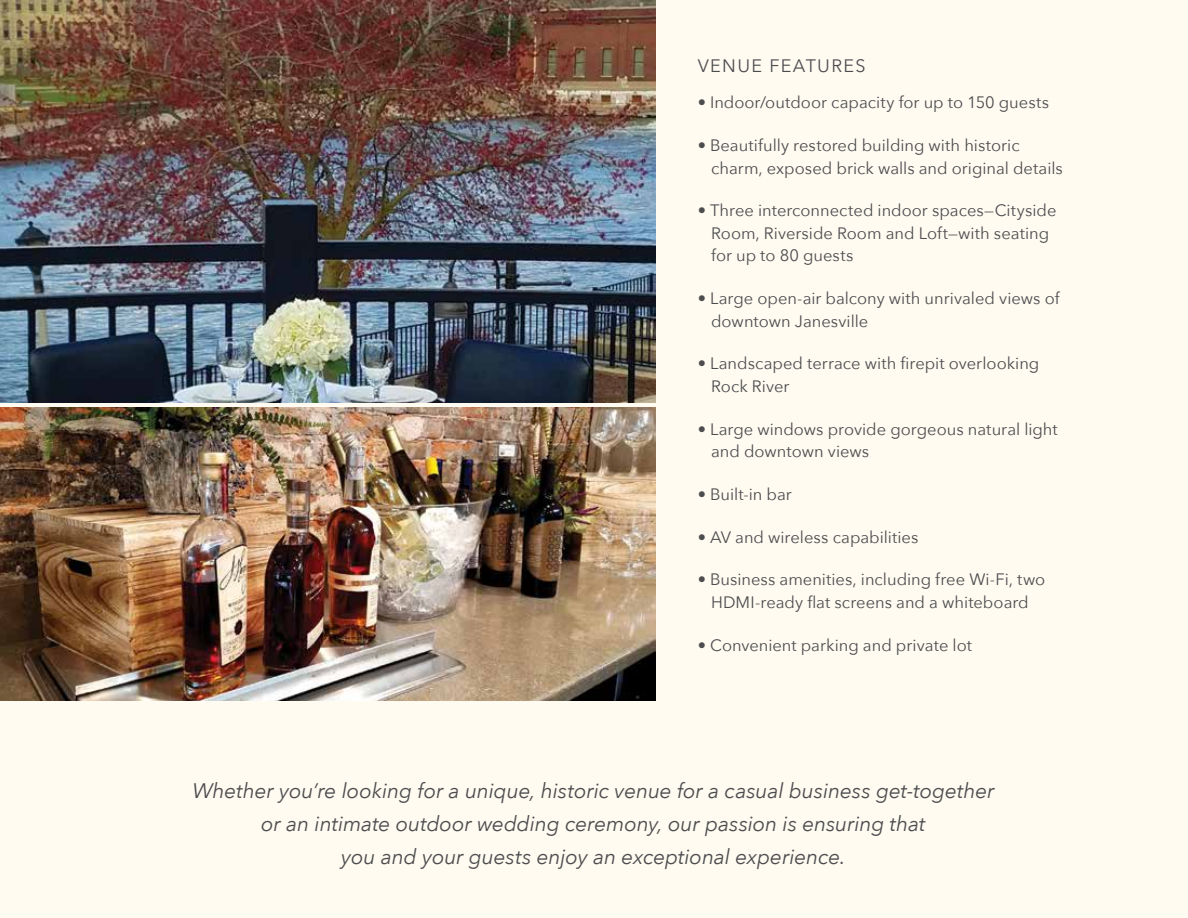
<style>
.page{position:relative;width:1188px;height:918px;background:#fffbf1}
.page>*{position:absolute;margin:0;border:0;box-sizing:border-box;transform-origin:0 0}
.t1{font:italic 21px/33px "Avenir Next";letter-spacing:-.005em;color:#4d4d4f;text-align:center}
.t2{font:18px "Avenir Next";letter-spacing:.075em;color:#4d4d4f}
.t3{font:16.5px/22.5px "Avenir Next";color:#4d4d4f}
</style>
<div class="page">
<img style="left:0;top:0;width:656px;height:403px">
<img style="left:0;top:407px;width:655px;height:294px">
<p class="t2" style="left:698px;top:51px;width:170px">VENUE FEATURES</p>
<p class="t3" style="left:698px;top:91px;width:353px">• Indoor/outdoor capacity for up to 150 guests</p>
<p class="t3" style="left:711px;top:133px;width:353px;text-indent:-13px">• Beautifully restored building with historic charm, exposed brick walls and original details</p>
<p class="t3" style="left:711px;top:199px;width:347px;text-indent:-13px">• Three interconnected indoor spaces—Cityside<br>Room, Riverside Room and Loft—with seating for up to 80 guests</p>
<p class="t3" style="left:711px;top:286px;width:350px;text-indent:-13px">• Large open-air balcony with unrivaled views of downtown Janesville</p>
<p class="t3" style="left:711px;top:352px;width:330px;text-indent:-13px">• Landscaped terrace with firepit overlooking<br>Rock River</p>
<p class="t3" style="left:711px;top:417px;width:348px;text-indent:-13px">• Large windows provide gorgeous natural light and downtown views</p>
<p class="t3" style="left:698px;top:482px;width:96px">• Built-in bar</p>
<p class="t3" style="left:698px;top:525px;width:222px">• AV and wireless capabilities</p>
<p class="t3" style="left:698px;top:568px;width:349px;text-align:center">• Business amenities, including free Wi-Fi, two<br>HDMI-ready flat screens and a whiteboard</p>
<p class="t3" style="left:698px;top:633px;width:276px">• Convenient parking and private lot</p>
<p class="t1" style="left:192px;top:773px;width:804px">Whether you’re looking for a unique, historic venue for a casual business get-together or an intimate outdoor wedding ceremony, our passion is ensuring that<br>you and your guests enjoy an exceptional experience.</p>
</div>
